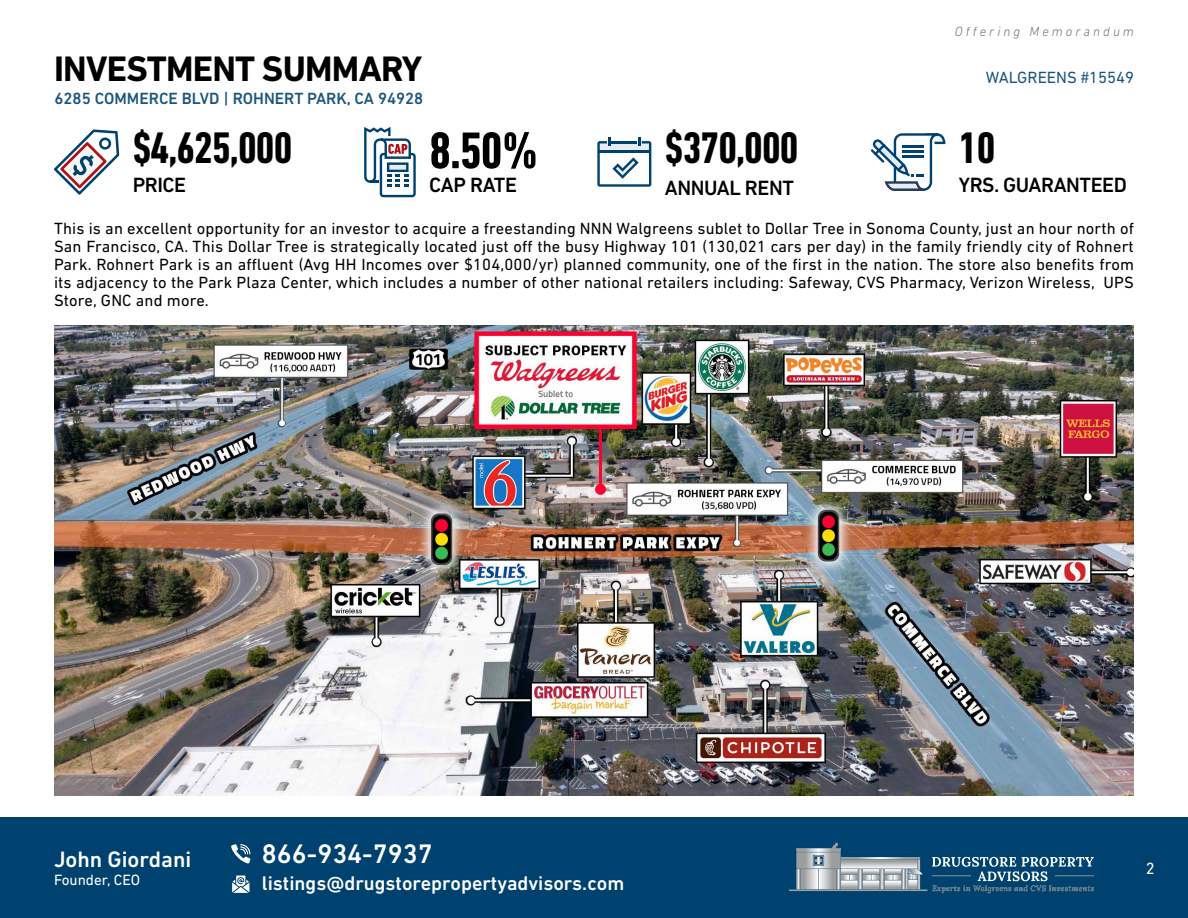
<style>
.page{position:relative;width:1188px;height:918px;background:#fff}
.page>*{position:absolute;margin:0;border:0;box-sizing:border-box;transform-origin:0 0}
.t1{font:700 condensed 52.5px "DIN Next LT Pro";color:#000}
.t2{font:700 condensed 45px "DIN Next LT Pro";letter-spacing:-.02em;color:#000}
.t3{font:700 36px "DIN Next LT Pro";letter-spacing:-.02em;color:#000}
.t4{font:500 27.3px "DIN Next LT Pro";color:#fff}
.t5{font:500 22.65px "DIN Next LT Pro";color:#fff}
.t6{font:500 21px "DIN Next LT Pro";letter-spacing:-.02em;color:#000}
.t7{font:500 20.1px "DIN Next LT Pro";color:#fff}
.t8{font:16.5px/18px "DIN Next LT Pro";letter-spacing:.01em;color:#000;text-align:justify}
.t9{font:500 16.5px "DIN Next LT Pro";color:#1a557d}
.t10{font:16.5px "DIN Next LT Pro";color:#1a557d}
.t11{font:16.5px "DIN Next LT Pro";color:#fff}
.t12{font:15.15px "DIN Next LT Pro";color:#fff}
.t13{font:italic 300 13.5px "DIN Next LT Pro";letter-spacing:.225em;color:#6e6f71}
</style>
<div class="page">
<div style="left:0;top:818px;width:1188px;height:100px;background:#00426f"></div>
<svg style="left:231px;top:844px;width:19px;height:20px"></svg>
<svg style="left:232px;top:876px;width:17px;height:17px"></svg>
<img style="left:789px;top:842px;width:305px;height:52px">
<img style="left:54px;top:325px;width:1080px;height:470px">
<svg style="left:54px;top:129px;width:65px;height:66px"></svg>
<svg style="left:364px;top:127px;width:52px;height:70px"></svg>
<svg style="left:597px;top:137px;width:54px;height:50px"></svg>
<svg style="left:871px;top:133px;width:74px;height:58px"></svg>
<h3 class="t3" style="left:54px;top:48px;width:370px">INVESTMENT SUMMARY</h3>
<p class="t9" style="left:55px;top:89px;width:370px">6285 COMMERCE BLVD | ROHNERT PARK, CA 94928</p>
<h2 class="t2" style="left:133px;top:122px;width:161px">$4,625,000</h2>
<p class="t6" style="left:133px;top:173px;width:55px">PRICE</p>
<h1 class="t1" style="left:429px;top:121px;width:111px">8.50%</h1>
<p class="t6" style="left:429px;top:173px;width:89px">CAP RATE</p>
<h2 class="t2" style="left:665px;top:122px;width:135px">$370,000</h2>
<p class="t6" style="left:665px;top:176px;width:131px">ANNUAL RENT</p>
<p class="t13" style="left:955px;top:24px;width:181px">Offering Memorandum</p>
<p class="t10" style="left:986px;top:68px;width:150px">WALGREENS #15549</p>
<h2 class="t2" style="left:959px;top:122px;width:38px">10</h2>
<p class="t6" style="left:959px;top:173px;width:170px">YRS. GUARANTEED</p>
<p class="t8" style="left:54px;top:219px;width:1082px">This is an excellent opportunity for an investor to acquire a freestanding NNN Walgreens sublet to Dollar Tree in Sonoma County, just an hour north of San Francisco, CA. This Dollar Tree is strategically located just off the busy Highway 101 (130,021 cars per day) in the family friendly city of Rohnert Park. Rohnert Park is an affluent (Avg HH Incomes over $104,000/yr) planned community, one of the first in the nation. The store also benefits from its adjacency to the Park Plaza Center, which includes a number of other national retailers including: Safeway, CVS Pharmacy, Verizon Wireless, UPS Store, GNC and more.</p>
<h3 class="t5" style="left:54px;top:847px;width:139px">John Giordani</h3>
<p class="t12" style="left:54px;top:871px;width:88px">Founder, CEO</p>
<h3 class="t4" style="left:262px;top:838px;width:172px">866-934-7937</h3>
<p class="t7" style="left:262px;top:872px;width:364px">listings@drugstorepropertyadvisors.com</p>
<p class="t11" style="left:1146px;top:859px;width:10px">2</p>
</div>
